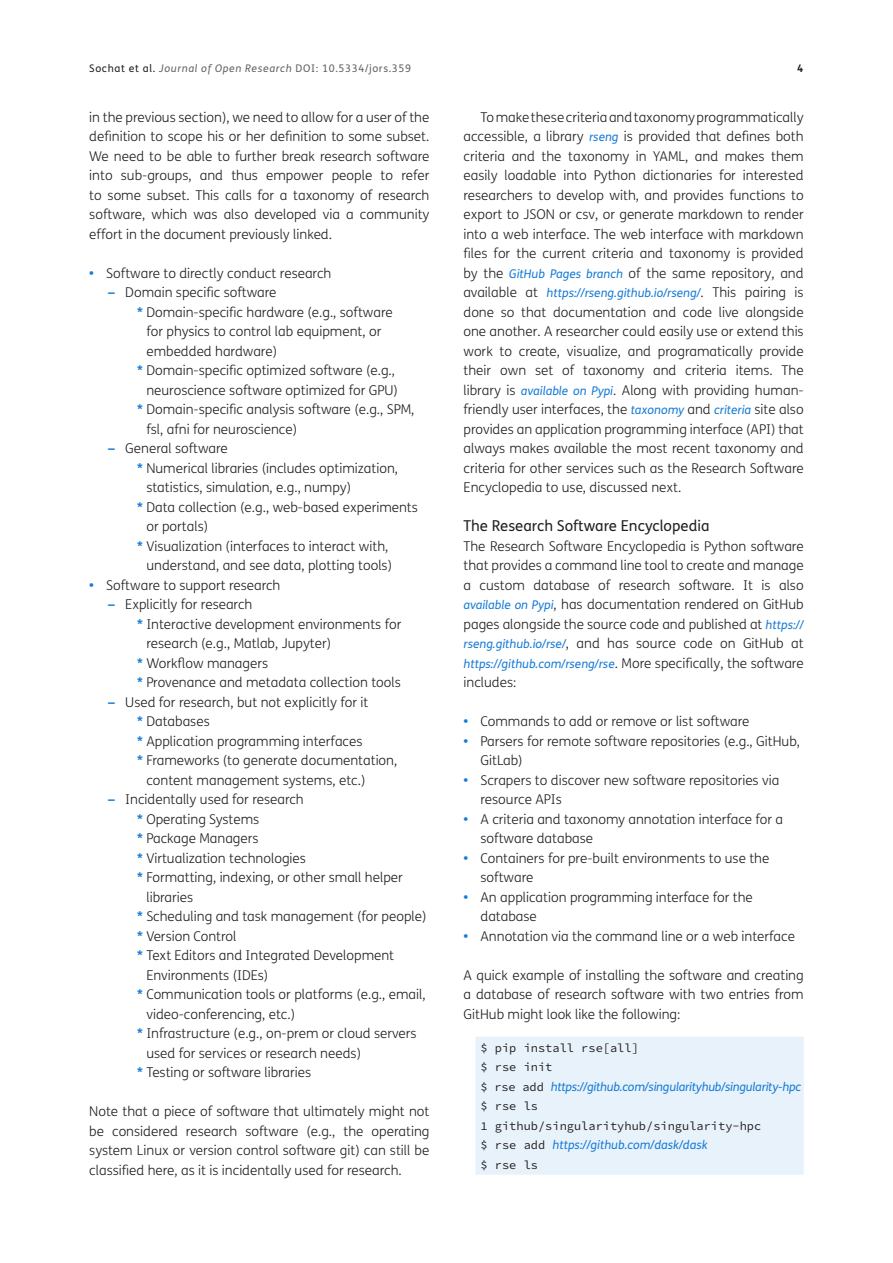
<style>
.page{position:relative;width:893px;height:1263px;background:#fff}
.page>*{position:absolute;margin:0;border:0;box-sizing:border-box;transform-origin:0 0}
.t1{font:15px "FS Me";color:#231f20}
.Body_Copy{font:300 13.5px/19.5px "FS Me";color:#231f20}
.Bulleted_Copy_hyp{font:300 13.5px/19.5px "FS Me";color:#231f20}
.Body_Copy_-_1st_Para{font:300 13.5px/19.5px "FS Me";color:#231f20;text-align:justify}
.t2{font:12px/19.5px "Source Code Pro";color:#231f20}
.Body_Copy-2{font:italic 12px "FS Me";color:#177bd7}
.t3{font:italic 10.5px "FS Me";letter-spacing:.06em;color:#636366}
.t4{font:700 10.5px "FS Me";color:#231f20}
.s1{font-style:normal;color:#231f20}
.s2{font-style:normal}
.s3{font-weight:700;color:#177bd7}
.s4{font-weight:400;font-style:italic;font-size:12px;color:#177bd7}
.s5{font-weight:300;font-style:normal;font-size:13.5px;color:#231f20}
.s6{font-family:"FS Me";font-style:italic;color:#177bd7}
</style>
<div class="page">
<div style="left:475px;top:1037px;width:329px;height:138px;background:#e8f2fb"></div>
<p class="t3" style="left:89px;top:62px;width:323px"><span class="s1">Sochat et al.</span> Journal of Open Research <span class="s2">DOI: 10.5334/jors.359</span></p>
<p class="t4" style="left:797px;top:61px;width:8px">4</p>
<p class="Body_Copy_-_1st_Para" style="left:89px;top:107px;width:342px">in the previous section), we need to allow for a user of the definition to scope his or her definition to some subset.<br>We need to be able to further break research software into sub-groups, and thus empower people to refer to some subset. This calls for a taxonomy of research software, which was also developed via a community effort in the document previously linked.</p>
<p class="Body_Copy" style="left:89px;top:263px;width:244px"><span class="s3">•</span> Software to directly conduct research</p>
<p class="Body_Copy" style="left:108px;top:283px;width:170px"><span class="s3">–</span> Domain specific software</p>
<p class="Bulleted_Copy_hyp" style="left:146px;top:302px;width:248px;text-indent:-9px"><span class="s3">*</span> Domain-specific hardware (e.g., software for physics to control lab equipment, or embedded hardware)</p>
<p class="Bulleted_Copy_hyp" style="left:137px;top:361px;width:262px;text-align:right"><span class="s3">*</span> Domain-specific optimized software (e.g., neuroscience software optimized for GPU)</p>
<p class="Bulleted_Copy_hyp" style="left:146px;top:400px;width:270px;text-indent:-9px"><span class="s3">*</span> Domain-specific analysis software (e.g., SPM, fsl, afni for neuroscience)</p>
<p class="Body_Copy" style="left:108px;top:439px;width:121px"><span class="s3">–</span> General software</p>
<p class="Bulleted_Copy_hyp" style="left:146px;top:458px;width:253px;text-indent:-9px"><span class="s3">*</span> Numerical libraries (includes optimization, statistics, simulation, e.g., numpy)</p>
<p class="Bulleted_Copy_hyp" style="left:146px;top:497px;width:273px;text-indent:-9px"><span class="s3">*</span> Data collection (e.g., web-based experiments or portals)</p>
<p class="Bulleted_Copy_hyp" style="left:137px;top:536px;width:256px;text-align:right"><span class="s3">*</span> Visualization (interfaces to interact with, understand, and see data, plotting tools)</p>
<p class="Body_Copy" style="left:89px;top:575px;width:193px"><span class="s3">•</span> Software to support research</p>
<p class="Body_Copy" style="left:108px;top:595px;width:146px"><span class="s3">–</span> Explicitly for research</p>
<p class="Bulleted_Copy_hyp" style="left:146px;top:614px;width:257px;text-indent:-9px"><span class="s3">*</span> Interactive development environments for research (e.g., Matlab, Jupyter)</p>
<p class="Bulleted_Copy_hyp" style="left:137px;top:653px;width:132px"><span class="s3">*</span> Workflow managers</p>
<p class="Bulleted_Copy_hyp" style="left:137px;top:673px;width:265px"><span class="s3">*</span> Provenance and metadata collection tools</p>
<p class="Body_Copy" style="left:108px;top:692px;width:261px"><span class="s3">–</span> Used for research, but not explicitly for it</p>
<p class="Bulleted_Copy_hyp" style="left:137px;top:712px;width:74px"><span class="s3">*</span> Databases</p>
<p class="Bulleted_Copy_hyp" style="left:137px;top:731px;width:227px"><span class="s3">*</span> Application programming interfaces</p>
<p class="Bulleted_Copy_hyp" style="left:146px;top:751px;width:252px;text-indent:-9px"><span class="s3">*</span> Frameworks (to generate documentation, content management systems, etc.)</p>
<p class="Body_Copy" style="left:108px;top:790px;width:197px"><span class="s3">–</span> Incidentally used for research</p>
<p class="Bulleted_Copy_hyp" style="left:137px;top:809px;width:124px"><span class="s3">*</span> Operating Systems</p>
<p class="Bulleted_Copy_hyp" style="left:137px;top:829px;width:123px"><span class="s3">*</span> Package Managers</p>
<p class="Bulleted_Copy_hyp" style="left:137px;top:848px;width:170px"><span class="s3">*</span> Virtualization technologies</p>
<p class="Bulleted_Copy_hyp" style="left:146px;top:868px;width:258px;text-indent:-9px"><span class="s3">*</span> Formatting, indexing, or other small helper libraries</p>
<p class="Bulleted_Copy_hyp" style="left:137px;top:907px;width:291px"><span class="s3">*</span> Scheduling and task management (for people)</p>
<p class="Bulleted_Copy_hyp" style="left:137px;top:926px;width:101px"><span class="s3">*</span> Version Control</p>
<p class="Bulleted_Copy_hyp" style="left:146px;top:946px;width:249px;text-indent:-9px"><span class="s3">*</span> Text Editors and Integrated Development<br>Environments (IDEs)</p>
<p class="Bulleted_Copy_hyp" style="left:146px;top:985px;width:281px;text-indent:-9px"><span class="s3">*</span> Communication tools or platforms (e.g., email, video-conferencing, etc.)</p>
<p class="Bulleted_Copy_hyp" style="left:146px;top:1024px;width:272px;text-indent:-9px"><span class="s3">*</span> Infrastructure (e.g., on-prem or cloud servers used for services or research needs)</p>
<p class="Bulleted_Copy_hyp" style="left:137px;top:1063px;width:175px"><span class="s3">*</span> Testing or software libraries</p>
<p class="Body_Copy_-_1st_Para" style="left:89px;top:1102px;width:342px">Note that a piece of software that ultimately might not be considered research software (e.g., the operating system Linux or version control software git) can still be classified here, as it is incidentally used for research.</p>
<p class="Body_Copy" style="left:463px;top:107px;width:342px;text-align:justify;text-indent:17px">To make these criteria and taxonomy programmatically accessible, a library <span class="s4">rseng</span> is provided that defines both criteria and the taxonomy in YAML, and makes them easily loadable into Python dictionaries for interested researchers to develop with, and provides functions to export to JSON or csv, or generate markdown to render into a web interface. The web interface with markdown files for the current criteria and taxonomy is provided by the <span class="s4">GitHub Pages branch</span> of the same repository, and</p>
<p class="Body_Copy-2" style="left:463px;top:286px;width:342px"><span class="s5">available at</span> https://rseng.github.io/rseng/<span class="s5">. This pairing is</span></p>
<p class="Body_Copy" style="left:463px;top:302px;width:342px;text-align:justify">done so that documentation and code live alongside one another. A researcher could easily use or extend this work to create, visualize, and programatically provide their own set of taxonomy and criteria items. The library is <span class="s4">available on Pypi</span>. Along with providing human&shy;friendly user interfaces, the <span class="s4">taxonomy</span> and <span class="s4">criteria</span> site also provides an application programming interface (API) that always makes available the most recent taxonomy and criteria for other services such as the Research Software Encyclopedia to use, discussed next.</p>
<h3 class="t1" style="left:463px;top:517px;width:247px">The Research Software Encyclopedia</h3>
<p class="Body_Copy_-_1st_Para" style="left:463px;top:536px;width:342px">The Research Software Encyclopedia is Python software that provides a command line tool to create and manage a custom database of research software. It is also <span class="s4">available on Pypi</span>, has documentation rendered on GitHub pages alongside the source code and published at <span class="s4">https:// rseng.github.io/rse/</span>, and has source code on GitHub at <span class="s4">https://github.com/rseng/rse</span>. More specifically, the software includes:</p>
<p class="Body_Copy" style="left:463px;top:712px;width:288px"><span class="s3">•</span> Commands to add or remove or list software</p>
<p class="Body_Copy" style="left:480px;top:731px;width:321px;text-indent:-17px"><span class="s3">•</span> Parsers for remote software repositories (e.g., GitHub,<br>GitLab)</p>
<p class="Body_Copy" style="left:480px;top:770px;width:300px;text-indent:-17px"><span class="s3">•</span> Scrapers to discover new software repositories via resource APIs</p>
<p class="Body_Copy" style="left:480px;top:809px;width:304px;text-indent:-17px"><span class="s3">•</span> A criteria and taxonomy annotation interface for a software database</p>
<p class="Body_Copy" style="left:480px;top:848px;width:290px;text-indent:-17px"><span class="s3">•</span> Containers for pre-built environments to use the software</p>
<p class="Body_Copy" style="left:480px;top:887px;width:274px;text-indent:-17px"><span class="s3">•</span> An application programming interface for the database</p>
<p class="Body_Copy" style="left:463px;top:926px;width:333px"><span class="s3">•</span> Annotation via the command line or a web interface</p>
<p class="Body_Copy_-_1st_Para" style="left:463px;top:965px;width:342px">A quick example of installing the software and creating a database of research software with two entries from GitHub might look like the following:</p>
<p class="t2" style="left:480px;top:1038px;width:322px">$ pip install rse[all]<br>$ rse init<br>$ rse add <span class="s6">https://github.com/singularityhub/singularity-hpc </span>$ rse ls<br>1 github/singularityhub/singularity-hpc<br>$ rse add <span class="s6">https://github.com/dask/dask<br></span>$ rse ls</p>
</div>
